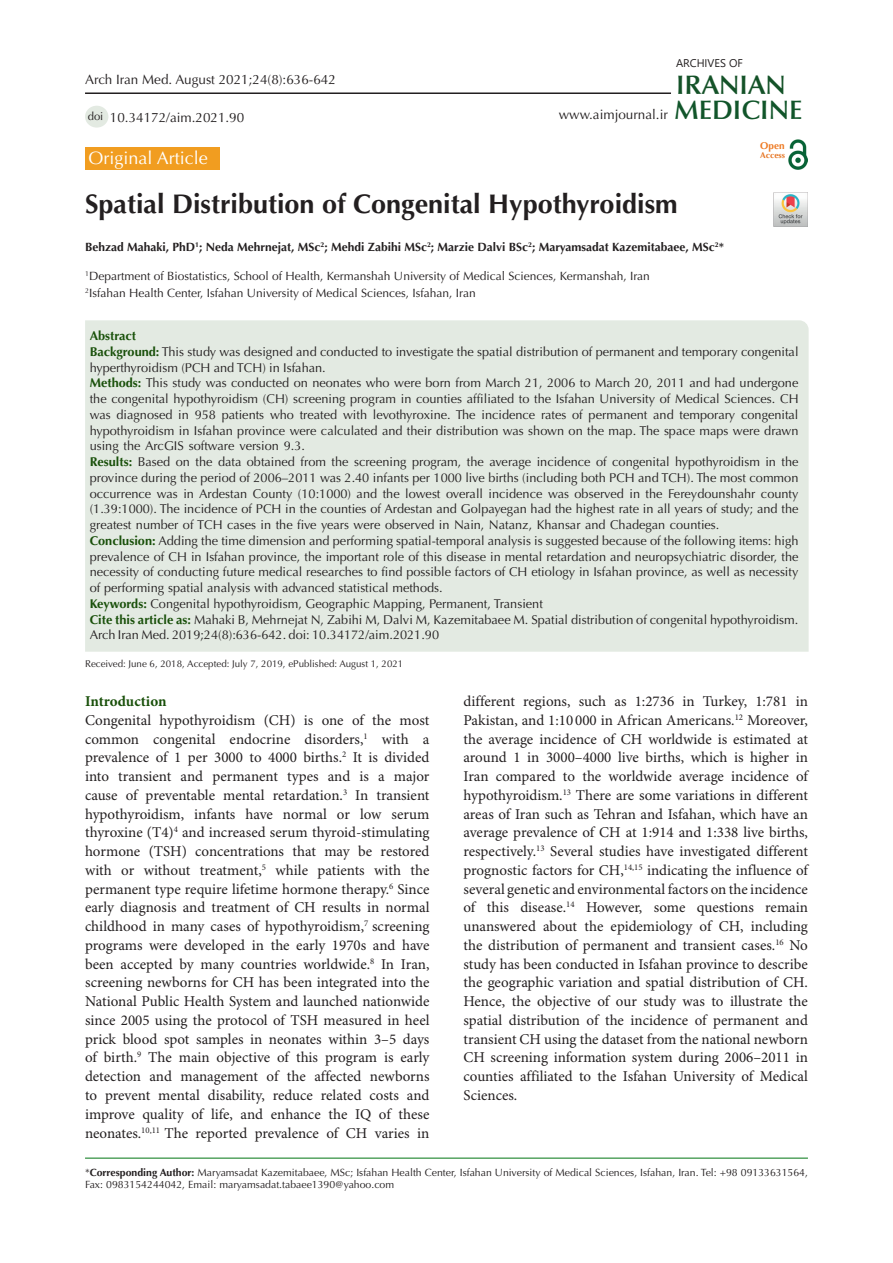
<style>
.page{position:relative;width:893px;height:1263px;background:#fff}
.page>*{position:absolute;margin:0;border:0;box-sizing:border-box;transform-origin:0 0}
.t1{font:700 27px "Optima LT Std";color:#231f20}
.t2{font:600 26.85px "Optima LT Std";color:#11552a}
.t3{font:600 26.85px "Optima LT Std";color:#145228}
.t4{font:18px "Optima LT Std";color:#fff}
.t5{font:15px/18.8px "Minion Pro";color:#231f20;text-align:justify}
.t6{font:700 15px "Minion Pro";letter-spacing:-.005em;color:#19500a}
.t7{font:13.5px "Optima LT Std";color:#231f20}
.t8{font:12.75px/15.8px "Optima LT Std";color:#231f20;text-align:justify}
.t9{font:700 12.75px "Optima LT Std";color:#19510a}
.t10{font:12px "Optima LT Std";color:#231f20}
.t11{font:700 12px "Optima LT Std";color:#231f20}
.t12{font:11.25px "Optima LT Std";color:#231f20}
.t13{font:11.1px "Segoe UI";color:#231f20}
.t14{font:10.5px/12px "Optima LT Std";color:#231f20}
.t15{font:700 9.9px "Optima LT Std";color:#ee7a23}
.t16{font:9.75px "Optima LT Std";color:#231f20}
.t17{font:700 8.4px "Optima LT Std";color:#e67625}
.s1{font-weight:700;color:#19500a}
.s2{font-weight:700}
</style>
<div class="page">
<hr style="left:85px;top:1158px;width:723px;height:1px;background:#007513">
<div style="left:85px;top:147px;width:134px;height:23px;background:#f19d20"></div>
<div style="left:85px;top:320px;width:724px;height:332px;background:#e3eae2"></div>
<hr style="left:85px;top:92px;width:586px;height:2px;background:#231f20">
<img style="left:788px;top:139px;width:20px;height:31px">
<div style="left:85px;top:106px;width:23px;height:22px;background:#e3eae2;border-radius:50%"></div>
<img style="left:774px;top:192px;width:34px;height:34px">
<p class="t7" style="left:85px;top:72px;width:252px">Arch Iran Med. August 2021;24(8):636-642</p>
<p class="t12" style="left:88px;top:109px;width:17px">doi</p>
<p class="t7" style="left:110px;top:109px;width:136px">10.34172/aim.2021.90</p>
<p class="t13" style="left:676px;top:52px;width:68px">ARCHIVES OF</p>
<p class="t3" style="left:676px;top:69px;width:111px">IRANIAN</p>
<p class="t2" style="left:674px;top:94px;width:130px">MEDICINE</p>
<p class="t7" style="left:559px;top:106px;width:111px">www.aimjournal.ir</p>
<p class="t4" style="left:88px;top:147px;width:121px">Original Article</p>
<p class="t1" style="left:85px;top:188px;width:594px">Spatial Distribution of Congenital Hypothyroidism</p>
<p class="t11" style="left:85px;top:240px;width:641px">Behzad Mahaki, PhD<sup>1</sup>; Neda Mehrnejat, MSc<sup>2</sup>; Mehdi Zabihi MSc<sup>2</sup>; Marzie Dalvi BSc<sup>2</sup>; Maryamsadat Kazemitabaee, MSc<sup>2</sup>*</p>
<p class="t10" style="left:85px;top:269px;width:566px"><sup>1</sup>Department of Biostatistics, School of Health, Kermanshah University of Medical Sciences, Kermanshah, Iran</p>
<p class="t10" style="left:85px;top:286px;width:392px"><sup>2</sup>Isfahan Health Center, Isfahan University of Medical Sciences, Isfahan, Iran</p>
<p class="t15" style="left:760px;top:140px;width:26px">Open</p>
<p class="t17" style="left:760px;top:150px;width:26px">Access</p>
<p class="t9" style="left:90px;top:328px;width:48px">Abstract</p>
<p class="t8" style="left:90px;top:344px;width:710px"><span class="s1">Background:</span> This study was designed and conducted to investigate the spatial distribution of permanent and temporary congenital hyperthyroidism (PCH and TCH) in Isfahan.</p>
<p class="t8" style="left:90px;top:375px;width:710px"><span class="s1">Methods:</span> This study was conducted on neonates who were born from March 21, 2006 to March 20, 2011 and had undergone the congenital hypothyroidism (CH) screening program in counties affiliated to the Isfahan University of Medical Sciences. CH was diagnosed in 958 patients who treated with levothyroxine. The incidence rates of permanent and temporary congenital hypothyroidism in Isfahan province were calculated and their distribution was shown on the map. The space maps were drawn using the ArcGIS software version 9.3.</p>
<p class="t8" style="left:90px;top:454px;width:710px"><span class="s1">Results:</span> Based on the data obtained from the screening program, the average incidence of congenital hypothyroidism in the province during the period of 2006–2011 was 2.40 infants per 1000 live births (including both PCH and TCH). The most common occurrence was in Ardestan County (10:1000) and the lowest overall incidence was observed in the Fereydounshahr county (1.39:1000). The incidence of PCH in the counties of Ardestan and Golpayegan had the highest rate in all years of study; and the greatest number of TCH cases in the five years were observed in Nain, Natanz, Khansar and Chadegan counties.</p>
<p class="t8" style="left:90px;top:533px;width:710px"><span class="s1">Conclusion:</span> Adding the time dimension and performing spatial-temporal analysis is suggested because of the following items: high prevalence of CH in Isfahan province, the important role of this disease in mental retardation and neuropsychiatric disorder, the necessity of conducting future medical researches to find possible factors of CH etiology in Isfahan province, as well as necessity of performing spatial analysis with advanced statistical methods.</p>
<p class="t8" style="left:90px;top:596px;width:455px"><span class="s1">Keywords:</span> Congenital hypothyroidism, Geographic Mapping, Permanent, Transient</p>
<p class="t8" style="left:90px;top:612px;width:710px"><span class="s1">Cite this article as:</span> Mahaki B, Mehrnejat N, Zabihi M, Dalvi M, Kazemitabaee M. Spatial distribution of congenital hypothyroidism.<br>Arch Iran Med. 2019;24(8):636-642. doi: 10.34172/aim.2021.90</p>
<p class="t16" style="left:85px;top:658px;width:320px">Received: June 6, 2018, Accepted: July 7, 2019, ePublished: August 1, 2021</p>
<p class="t6" style="left:85px;top:691px;width:83px">Introduction</p>
<p class="t5" style="left:85px;top:711px;width:346px">Congenital hypothyroidism (CH) is one of the most common congenital endocrine disorders,<sup>1</sup> with a prevalence of 1 per 3000 to 4000 births.<sup>2</sup> It is divided into transient and permanent types and is a major cause of preventable mental retardation.<sup>3</sup> In transient hypothyroidism, infants have normal or low serum thyroxine (T4)<sup>4</sup> and increased serum thyroid-stimulating hormone (TSH) concentrations that may be restored with or without treatment,<sup>5</sup> while patients with the permanent type require lifetime hormone therapy.<sup>6</sup> Since early diagnosis and treatment of CH results in normal childhood in many cases of hypothyroidism,<sup>7</sup> screening programs were developed in the early 1970s and have been accepted by many countries worldwide.<sup>8</sup> In Iran, screening newborns for CH has been integrated into the National Public Health System and launched nationwide since 2005 using the protocol of TSH measured in heel prick blood spot samples in neonates within 3–5 days of birth.<sup>9</sup> The main objective of this program is early detection and management of the affected newborns to prevent mental disability, reduce related costs and improve quality of life, and enhance the IQ of these neonates.<sup>10,11</sup> The reported prevalence of CH varies in</p>
<p class="t5" style="left:463px;top:693px;width:346px">different regions, such as 1:2736 in Turkey, 1:781 in Pakistan, and 1:10 000 in African Americans.<sup>12</sup> Moreover, the average incidence of CH worldwide is estimated at around 1 in 3000–4000 live births, which is higher in Iran compared to the worldwide average incidence of hypothyroidism.<sup>13</sup> There are some variations in different areas of Iran such as Tehran and Isfahan, which have an average prevalence of CH at 1:914 and 1:338 live births, respectively.<sup>13</sup> Several studies have investigated different prognostic factors for CH,<sup>14,15</sup> indicating the influence of several genetic and environmental factors on the incidence of this disease.<sup>14</sup> However, some questions remain unanswered about the epidemiology of CH, including the distribution of permanent and transient cases.<sup>16</sup> No study has been conducted in Isfahan province to describe the geographic variation and spatial distribution of CH.<br>Hence, the objective of our study was to illustrate the spatial distribution of the incidence of permanent and transient CH using the dataset from the national newborn CH screening information system during 2006–2011 in counties affiliated to the Isfahan University of Medical Sciences.</p>
<p class="t14" style="left:85px;top:1166px;width:724px">*<span class="s2">Corresponding Author:</span> Maryamsadat Kazemitabaee, MSc; Isfahan Health Center, Isfahan University of Medical Sciences, Isfahan, Iran. Tel: +98 09133631564,<br>Fax: 0983154244042, Email: maryamsadat.tabaee1390@yahoo.com</p>
</div>
